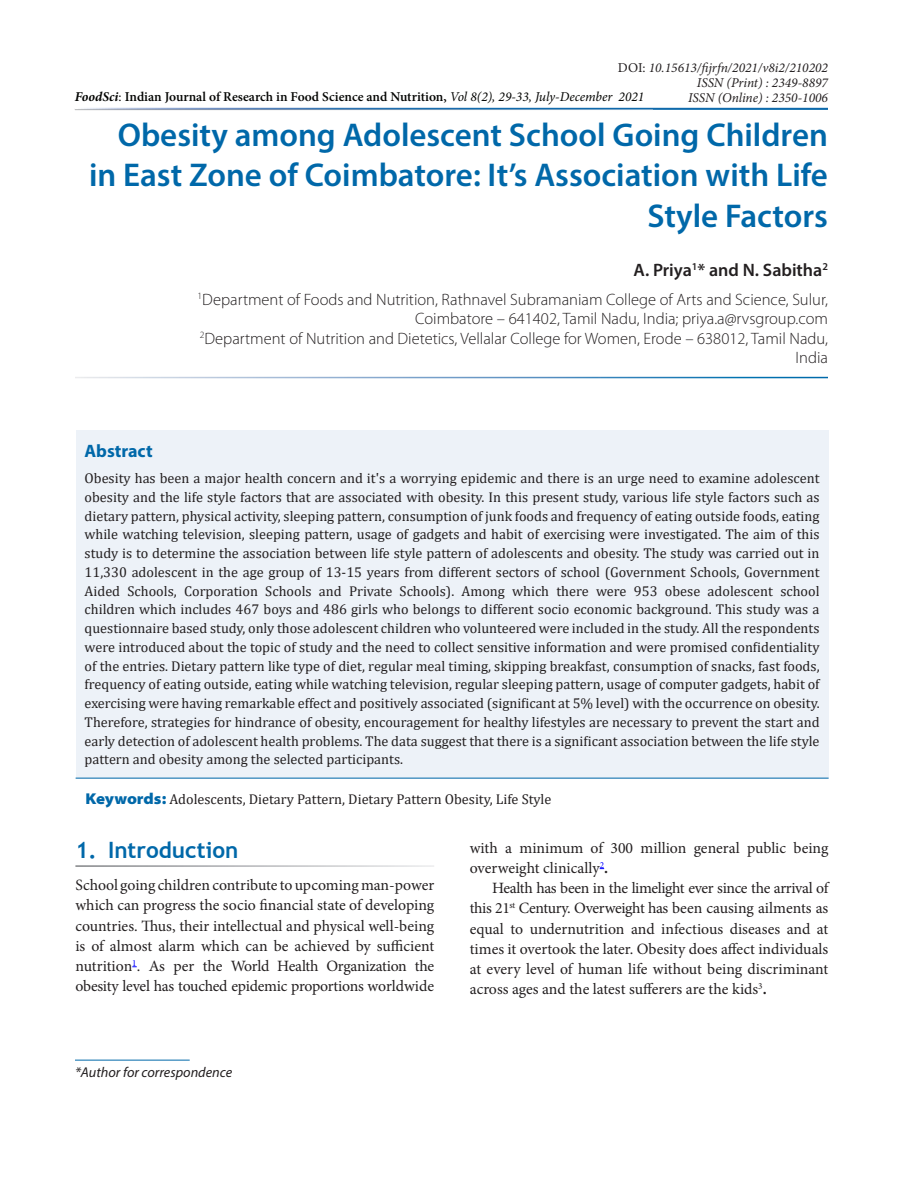
<style>
.page{position:relative;width:918px;height:1188px;background:#fff}
.page>*{position:absolute;margin:0;border:0;box-sizing:border-box;transform-origin:0 0}
.AT{font:600 33px/40.5px "Myriad Pro";color:#0068a9;text-align:right}
.t1{font:700 22.5px "Trebuchet MS";color:#0068a9}
.Author{font:600 18px "Myriad Pro";color:#231f20}
.Abs_Head{font:700 18px "Myriad Pro";color:#0068a9}
.Affiliation{font:300 16.5px/19.5px "Myriad Pro";color:#231f20;text-align:right}
.Text_Ind{font:15.75px/20.2px "Minion Pro";letter-spacing:-.005em;color:#231f20;text-align:justify}
.Abs_Text1{font:14.25px/18.8px "Cambria";color:#231f20;text-align:justify}
.Keyword{font:14.25px "Cambria";color:#231f20}
.Footnote1{font:italic 14.25px "Myriad Pro";color:#231f20}
.t2{font:600 13.5px "Minion Pro";color:#040503}
.t3{font:italic 13.5px "Minion Pro";color:#231f20}
.s1{font-style:normal}
.s2{font-weight:700;font-style:italic}
.s3{font-weight:400}
.s4{font-weight:400;font-style:italic}
.s5{font-family:"Myriad Pro";font-weight:900;font-stretch:semi-expanded;font-size:15.75px;color:#0068a9}
.s6{font-weight:700}
</style>
<div class="page">
<div style="left:76px;top:430px;width:753px;height:348px;background:#edf2f8"></div>
<hr style="left:76px;top:778px;width:753px;height:1px;background:#0068a9">
<hr style="left:75px;top:1060px;width:115px;height:1px;background:#0068a9">
<p class="t3" style="left:618px;top:59px;width:212px"><span class="s1">DOI:</span> 10.15613/fijrfn/2021/v8i2/210202</p>
<p class="t3" style="left:697px;top:74px;width:133px">ISSN (Print) : 2349-8897</p>
<p class="t3" style="left:688px;top:89px;width:141px">ISSN (Online) : 2350-1006</p>
<p class="t2" style="left:75px;top:87px;width:571px"><span class="s2">FoodSci</span><span class="s3">:</span> Indian Journal of Research in Food Science and Nutrition, <span class="s4">Vol 8(2), 29-33, July-December 2021</span></p>
<p class="AT" style="left:89px;top:114px;width:740px">Obesity among Adolescent School Going Children in East Zone of Coimbatore: It’s Association with Life<br>Style Factors</p>
<p class="Author" style="left:634px;top:259px;width:196px">A. Priya<sup>1</sup>* and N. Sabitha<sup>2</sup></p>
<p class="Affiliation" style="left:198px;top:290px;width:632px"><sup>1</sup>Department of Foods and Nutrition, Rathnavel Subramaniam College of Arts and Science, Sulur, Coimbatore – 641402, Tamil Nadu, India; priya.a@rvsgroup.com<br><sup>2</sup>Department of Nutrition and Dietetics, Vellalar College for Women, Erode – 638012, Tamil Nadu, India</p>
<p class="Abs_Head" style="left:85px;top:439px;width:70px">Abstract</p>
<p class="Abs_Text1" style="left:85px;top:469px;width:737px">Obesity has been a major health concern and it's a worrying epidemic and there is an urge need to examine adolescent obesity and the life style factors that are associated with obesity. In this present study, various life style factors such as dietary pattern, physical activity, sleeping pattern, consumption of junk foods and frequency of eating outside foods, eating while watching television, sleeping pattern, usage of gadgets and habit of exercising were investigated. The aim of this study is to determine the association between life style pattern of adolescents and obesity. The study was carried out in 11,330 adolescent in the age group of 13-15 years from different sectors of school (Government Schools, Government Aided Schools, Corporation Schools and Private Schools). Among which there were 953 obese adolescent school children which includes 467 boys and 486 girls who belongs to different socio economic background. This study was a questionnaire based study, only those adolescent children who volunteered were included in the study. All the respondents were introduced about the topic of study and the need to collect sensitive information and were promised confidentiality of the entries. Dietary pattern like type of diet, regular meal timing, skipping breakfast, consumption of snacks, fast foods, frequency of eating outside, eating while watching television, regular sleeping pattern, usage of computer gadgets, habit of exercising were having remarkable effect and positively associated (significant at 5% level) with the occurrence on obesity.<br>Therefore, strategies for hindrance of obesity, encouragement for healthy lifestyles are necessary to prevent the start and early detection of adolescent health problems. The data suggest that there is a significant association between the life style pattern and obesity among the selected participants.</p>
<p class="Keyword" style="left:86px;top:791px;width:467px"><span class="s5">Keywords:</span> Adolescents, Dietary Pattern, Dietary Pattern Obesity, Life Style</p>
<h1 class="t1" style="left:75px;top:836px;width:164px">1. Introduction</h1>
<p class="Text_Ind" style="left:75px;top:875px;width:360px">School going children contribute to upcoming man-power which can progress the socio financial state of developing countries. Thus, their intellectual and physical well-being is of almost alarm which can be achieved by sufficient nutrition<sup>1</sup>. As per the World Health Organization the obesity level has touched epidemic proportions worldwide</p>
<p class="Footnote1" style="left:75px;top:1063px;width:159px">*Author for correspondence</p>
<p class="Text_Ind" style="left:470px;top:838px;width:360px">with a minimum of 300 million general public being overweight clinically<sup>2</sup><span class="s6">.</span></p>
<p class="Text_Ind" style="left:470px;top:878px;width:360px;text-indent:22px">Health has been in the limelight ever since the arrival of this 21<sup>st</sup> Century. Overweight has been causing ailments as equal to undernutrition and infectious diseases and at times it overtook the later. Obesity does affect individuals at every level of human life without being discriminant across ages and the latest sufferers are the kids<sup>3</sup><span class="s6">.</span></p>
</div>
